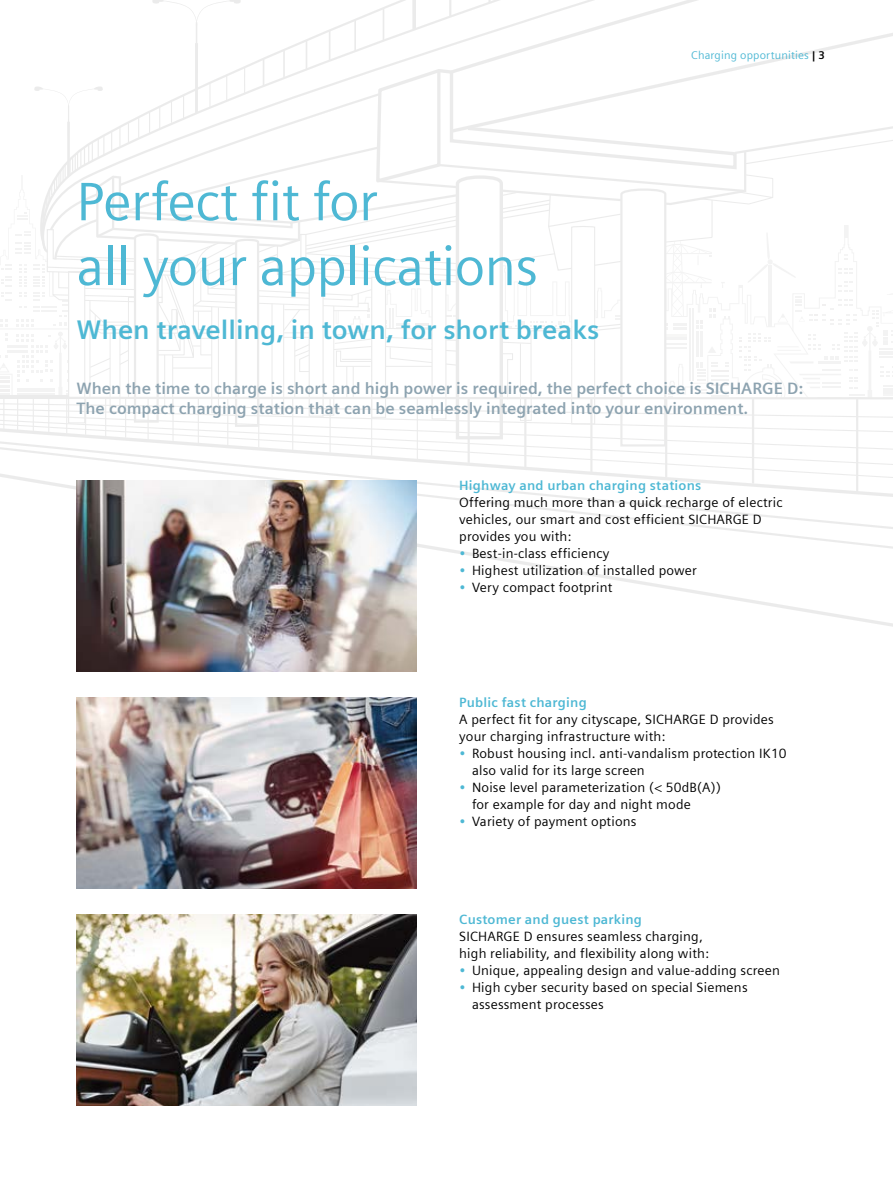
<style>
.page{position:relative;width:893px;height:1191px;background:#fff}
.page>*{position:absolute;margin:0;border:0;box-sizing:border-box;transform-origin:0 0}
.t1{font:54px/64.8px "Siemens Sans Global";letter-spacing:-.01em;color:#4eb8d4}
.t2{font:700 27px "Siemens Sans Global";color:#4eb8d4}
.t3{font:700 16.5px/19.8px "Siemens Sans Global";color:#8da3b0}
.t4{font:13.5px/17px "Siemens Sans Global";letter-spacing:.015em;color:#000}
.t5{font:700 13.5px "Siemens Sans Global";letter-spacing:.015em;color:#4eb8d4}
.t6{font:11.25px "Siemens Sans Global";letter-spacing:.015em;color:#4eb8d4}
.s1{font-weight:700;color:#000}
.s2{color:#4eb8d4}
</style>
<div class="page">
<svg style="left:0;top:448px;width:893px;height:138px"></svg>
<hr style="left:417px;top:398px;width:1px;height:61px;background:#3c3c3b">
<hr style="left:371px;top:398px;width:1px;height:58px;background:#3c3c3b">
<hr style="left:330px;top:398px;width:1px;height:55px;background:#3c3c3b">
<hr style="left:292px;top:399px;width:1px;height:51px;background:#3c3c3b">
<hr style="left:752px;top:399px;width:2px;height:84px;background:#3c3c3b">
<hr style="left:856px;top:399px;width:2px;height:93px;background:#3c3c3b">
<hr style="left:665px;top:399px;width:2px;height:78px;background:#3c3c3b">
<hr style="left:590px;top:399px;width:2px;height:73px;background:#3c3c3b">
<hr style="left:524px;top:398px;width:2px;height:69px;background:#3c3c3b">
<hr style="left:468px;top:398px;width:2px;height:65px;background:#3c3c3b">
<svg style="left:0;top:0;width:893px;height:448px"></svg>
<hr style="left:0;top:395px;width:68px;height:3px;background:#3c3c3b">
<img style="left:77px;top:480px;width:340px;height:191px">
<img style="left:77px;top:697px;width:340px;height:192px">
<img style="left:77px;top:914px;width:340px;height:192px">
<p class="t6" style="left:691px;top:49px;width:135px">Charging opportunities <span class="s1">| 3</span></p>
<h1 class="t1" style="left:77px;top:169px;width:463px">Perfect fit for<br>all your applications</h1>
<h2 class="t2" style="left:77px;top:314px;width:524px">When travelling, in town, for short breaks</h2>
<p class="t3" style="left:77px;top:379px;width:728px">When the time to charge is short and high power is required, the perfect choice is SICHARGE D:<br>The compact charging station that can be seamlessly integrated into your environment.</p>
<p class="t5" style="left:459px;top:477px;width:244px">Highway and urban charging stations</p>
<p class="t4" style="left:459px;top:493px;width:325px">Offering much more than a quick recharge of electric vehicles, our smart and cost efficient SICHARGE D provides you with:</p>
<p class="t4" style="left:459px;top:544px;width:152px"><span class="s2">•</span> Best-in-class efficiency</p>
<p class="t4" style="left:459px;top:561px;width:239px"><span class="s2">•</span> Highest utilization of installed power</p>
<p class="t4" style="left:459px;top:578px;width:155px"><span class="s2">•</span> Very compact footprint</p>
<p class="t5" style="left:459px;top:694px;width:129px">Public fast charging</p>
<p class="t4" style="left:459px;top:711px;width:316px">A perfect fit for any cityscape, SICHARGE D provides your charging infrastructure with:</p>
<p class="t4" style="left:472px;top:745px;width:316px;text-indent:-13px"><span class="s2">•</span> Robust housing incl. anti-vandalism protection IK10 also valid for its large screen</p>
<p class="t4" style="left:472px;top:779px;width:250px;text-indent:-13px"><span class="s2">•</span> Noise level parameterization (&lt; 50dB(A)) for example for day and night mode</p>
<p class="t4" style="left:459px;top:813px;width:179px"><span class="s2">•</span> Variety of payment options</p>
<p class="t5" style="left:459px;top:911px;width:184px">Customer and guest parking</p>
<p class="t4" style="left:459px;top:927px;width:251px">SICHARGE D ensures seamless charging, high reliability, and flexibility along with:</p>
<p class="t4" style="left:459px;top:961px;width:322px"><span class="s2">•</span> Unique, appealing design and value-adding screen</p>
<p class="t4" style="left:472px;top:978px;width:277px;text-indent:-13px"><span class="s2">•</span> High cyber security based on special Siemens assessment processes</p>
</div>
